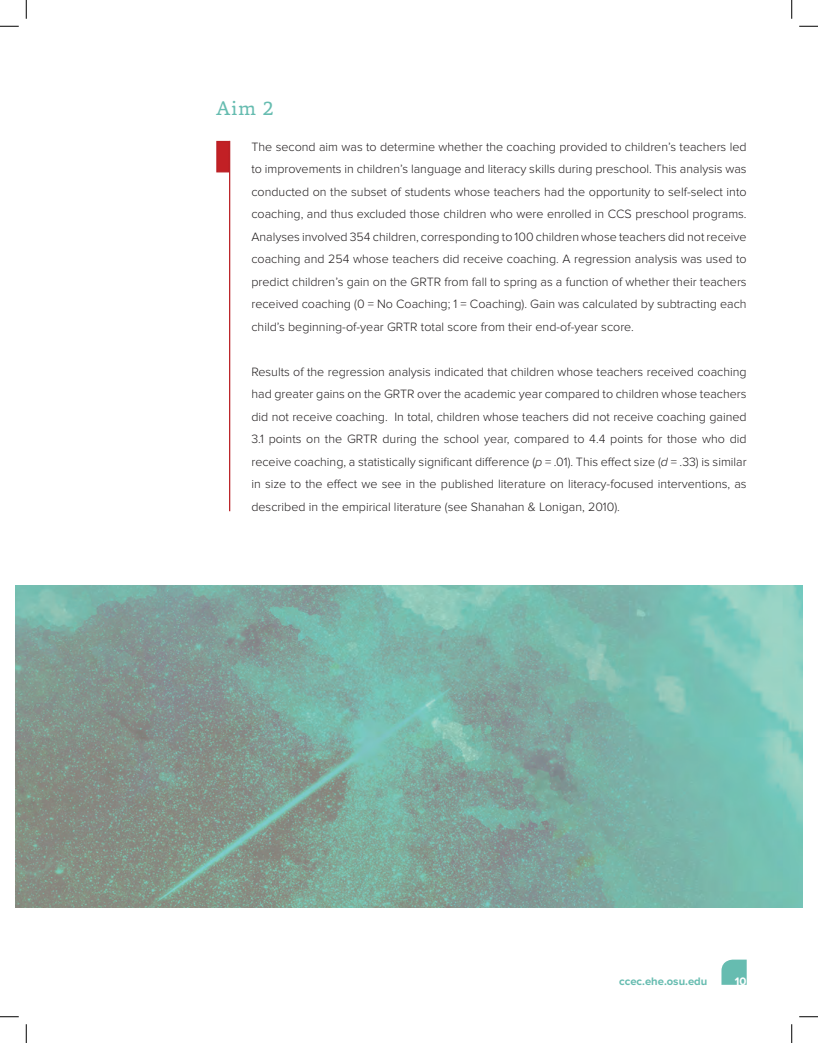
<style>
.page{position:relative;width:818px;height:1043px;background:#fff}
.page>*{position:absolute;margin:0;border:0;box-sizing:border-box;transform-origin:0 0}
.t1{font:20px "Capita";color:#66bcb0}
.t2{font:300 12.5px/22.5px "Proxima Nova";color:#231f20;text-align:justify}
.t3{font:700 11.25px "Proxima Nova";color:#66bcb0}
.t4{font:700 11.25px "Proxima Nova";color:#fff}
.s1{font-style:italic}
</style>
<div class="page">
<svg style="left:721px;top:959px;width:25px;height:25px"></svg>
<hr style="left:229px;top:141px;width:1px;height:370px;background:#ba1f24">
<div style="left:216px;top:141px;width:14px;height:31px;background:#c22025;border:1px solid #ba1f24"></div>
<img style="left:15px;top:585px;width:787px;height:322px">
<svg style="left:0;top:25px;width:19px;height:2px"></svg>
<svg style="left:799px;top:25px;width:19px;height:2px"></svg>
<svg style="left:0;top:1016px;width:19px;height:1px"></svg>
<svg style="left:799px;top:1016px;width:19px;height:1px"></svg>
<svg style="left:25px;top:0;width:2px;height:19px"></svg>
<svg style="left:25px;top:1024px;width:2px;height:18px"></svg>
<svg style="left:791px;top:0;width:1px;height:19px"></svg>
<svg style="left:791px;top:1024px;width:1px;height:18px"></svg>
<h1 class="t1" style="left:216px;top:95px;width:59px">Aim 2</h1>
<p class="t2" style="left:251px;top:135px;width:497px">The second aim was to determine whether the coaching provided to children’s teachers led to improvements in children’s language and literacy skills during preschool. This analysis was conducted on the subset of students whose teachers had the opportunity to self-select into coaching, and thus excluded those children who were enrolled in CCS preschool programs.<br>Analyses involved 354 children, corresponding to 100 children whose teachers did not receive coaching and 254 whose teachers did receive coaching. A regression analysis was used to predict children’s gain on the GRTR from fall to spring as a function of whether their teachers received coaching (0 = No Coaching; 1 = Coaching). Gain was calculated by subtracting each child’s beginning-of-year GRTR total score from their end-of-year score.</p>
<p class="t2" style="left:251px;top:360px;width:497px">Results of the regression analysis indicated that children whose teachers received coaching had greater gains on the GRTR over the academic year compared to children whose teachers did not receive coaching. In total, children whose teachers did not receive coaching gained 3.1 points on the GRTR during the school year, compared to 4.4 points for those who did receive coaching, a statistically significant difference (<span class="s1">p</span> = .01). This effect size (<span class="s1">d</span> = .33) is similar in size to the effect we see in the published literature on literacy-focused interventions, as described in the empirical literature (see Shanahan &amp; Lonigan, 2010).</p>
<p class="t3" style="left:619px;top:974px;width:90px">ccec.ehe.osu.edu</p>
<p class="t4" style="left:734px;top:974px;width:13px">10</p>
</div>
